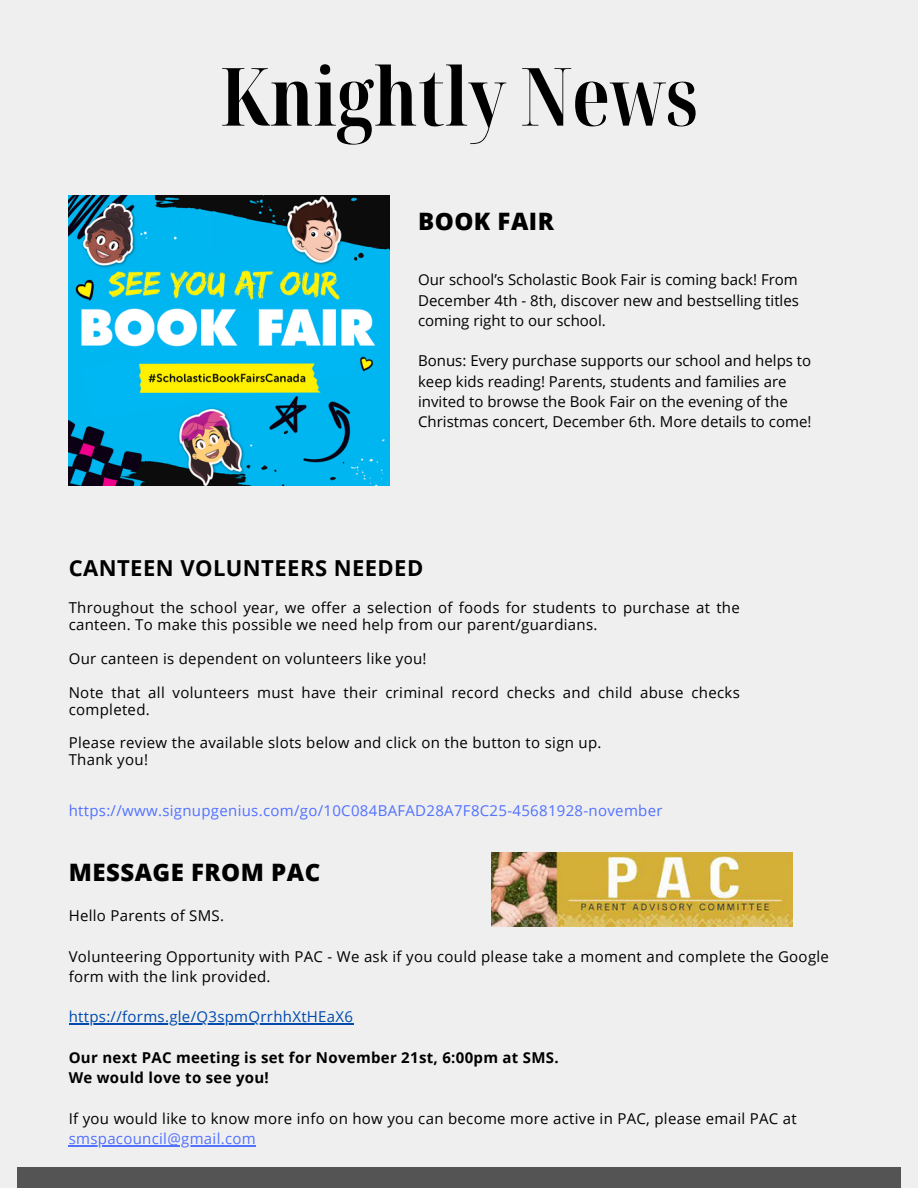
<style>
.page{position:relative;width:918px;height:1188px;background:#efefef}
.page>*{position:absolute;margin:0;border:0;box-sizing:border-box;transform-origin:0 0}
.t1{font:700 extra-condensed 80.4px "Noto Serif Display";color:#000}
.t2{font:800 24px "Open Sans";letter-spacing:.02em;color:#000}
.t3{font:700 22.05px "Open Sans";letter-spacing:.02em;color:#000}
.t4{font:15px/20.2px "Open Sans";letter-spacing:.02em;color:#000}
.t5{font:15px/20.2px "Open Sans";color:#000}
.t6{font:15px "Open Sans";letter-spacing:.02em;color:#5271ff}
.t7{font:700 15px "Open Sans";letter-spacing:.02em;color:#000}
.t8{font:15px "Open Sans";letter-spacing:.02em;color:#004aad}
.s1{color:#5271ff}
</style>
<div class="page">
<div style="left:17px;top:1168px;width:883px;height:20px;background:#545454"></div>
<img style="left:491px;top:853px;width:302px;height:73px">
<img style="left:69px;top:196px;width:320px;height:290px">
<hr style="left:69px;top:1024px;width:284px;height:1px;background:#004aad">
<hr style="left:69px;top:1145px;width:187px;height:1px;background:#5271ff">
<p class="t1" style="left:220px;top:40px;width:479px">Knightly News</p>
<p class="t2" style="left:418px;top:205px;width:137px">BOOK FAIR</p>
<p class="t4" style="left:418px;top:269px;width:382px;text-align:justify">Our school’s Scholastic Book Fair is coming back! From December 4th - 8th, discover new and bestselling titles coming right to our school.</p>
<p class="t5" style="left:418px;top:350px;width:395px">Bonus: Every purchase supports our school and helps to keep kids reading! Parents, students and families are invited to browse the Book Fair on the evening of the Christmas concert, December 6th. More details to come!</p>
<p class="t3" style="left:69px;top:552px;width:356px">CANTEEN VOLUNTEERS NEEDED</p>
<p class="t4" style="left:69px;top:599px;width:673px;line-height:16.8px">Throughout the school year, we offer a selection of foods for students to purchase at the canteen. To make this possible we need help from our parent/guardians.</p>
<p class="t4" style="left:69px;top:648px;width:359px">Our canteen is dependent on volunteers like you!</p>
<p class="t4" style="left:69px;top:683px;width:673px;line-height:16.8px">Note that all volunteers must have their criminal record checks and child abuse checks completed.</p>
<p class="t4" style="left:69px;top:732px;width:534px">Please review the available slots below and click on the button to sign up.</p>
<p class="t4" style="left:69px;top:749px;width:81px">Thank you!</p>
<p class="t6" style="left:69px;top:800px;width:595px">https://www.signupgenius.com/go/10C084BAFAD28A7F8C25-45681928-november</p>
<p class="t2" style="left:69px;top:855px;width:253px">MESSAGE FROM PAC</p>
<p class="t4" style="left:69px;top:905px;width:157px">Hello Parents of SMS.</p>
<p class="t4" style="left:69px;top:946px;width:762px">Volunteering Opportunity with PAC - We ask if you could please take a moment and complete the Google form with the link provided.</p>
<p class="t8" style="left:69px;top:1006px;width:286px">https://forms.gle/Q3spmQrrhhXtHEaX6</p>
<p class="t7" style="left:69px;top:1047px;width:492px">Our next PAC meeting is set for November 21st, 6:00pm at SMS.</p>
<p class="t7" style="left:69px;top:1067px;width:202px">We would love to see you!</p>
<p class="t4" style="left:69px;top:1108px;width:730px">If you would like to know more info on how you can become more active in PAC, please email PAC at <span class="s1">smspacouncil@gmail.com</span></p>
</div>
